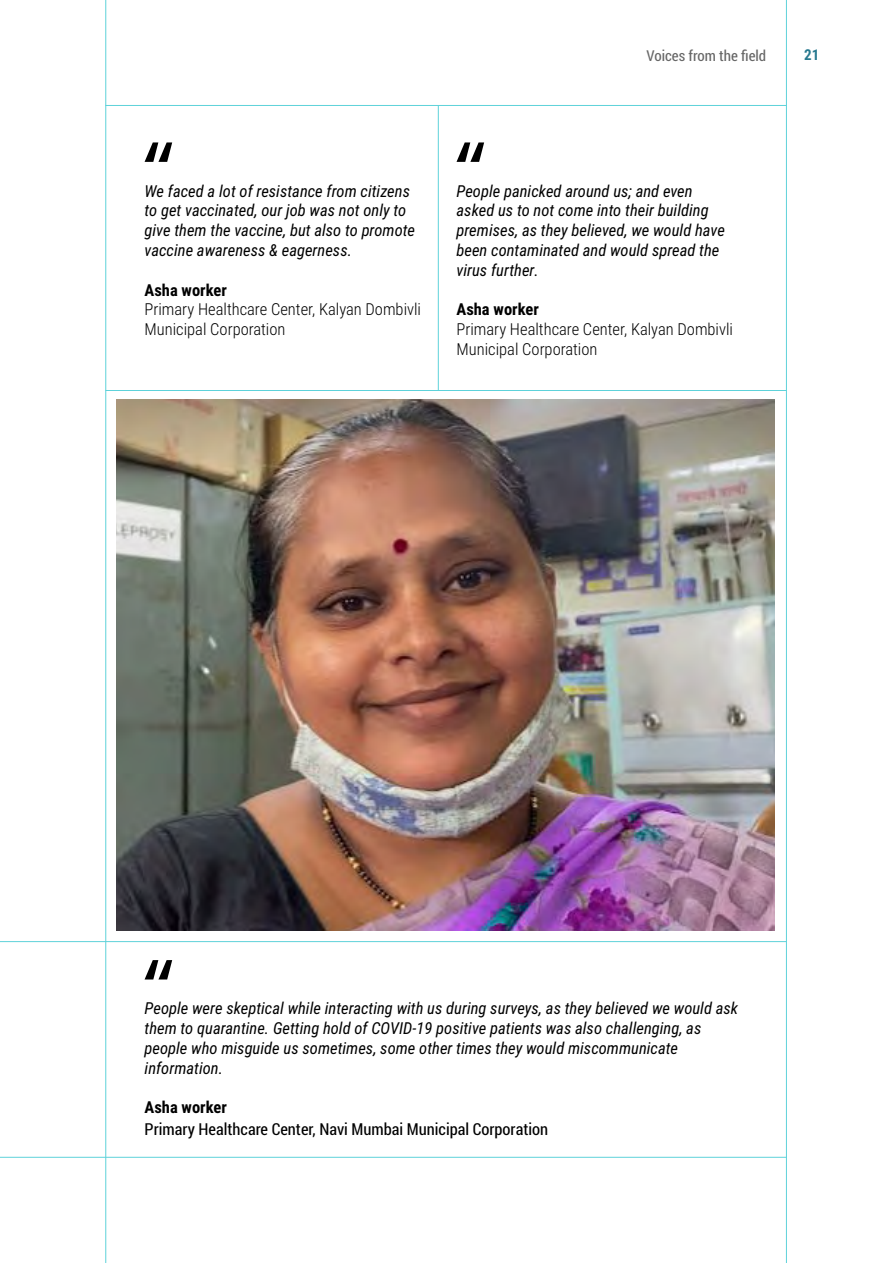
<style>
.page{position:relative;width:893px;height:1263px;background:#fff}
.page>*{position:absolute;margin:0;border:0;box-sizing:border-box;transform-origin:0 0}
.t1{font:85.5px "Poppins";color:#000}
.t2{font:italic 16.5px/19.8px "Roboto Condensed";color:#000}
.t3{font:300 16.5px/19.8px "Roboto Condensed";color:#000}
.t4{font:16.5px "Roboto Condensed";color:#000}
.t5{font:700 16.5px "Roboto Condensed";color:#000}
.t6{font:15px "Roboto Condensed";color:#666}
.t7{font:700 15px "Roboto Condensed";color:#28798f}
</style>
<div class="page">
<hr style="left:0;top:941px;width:786px;height:1px;background:#5ed2da">
<hr style="left:786px;top:0;width:1px;height:1263px;background:#5ed2da">
<hr style="left:0;top:1157px;width:786px;height:1px;background:#5ed2da">
<hr style="left:106px;top:0;width:1px;height:1263px;background:#5ed2da">
<hr style="left:438px;top:105px;width:1px;height:285px;background:#5ed2da">
<hr style="left:106px;top:390px;width:680px;height:1px;background:#5ed2da">
<hr style="left:106px;top:105px;width:680px;height:1px;background:#5ed2da">
<img style="left:116px;top:400px;width:659px;height:531px">
<h1 class="t1" style="left:143px;top:112px;width:34px">“</h1>
<h1 class="t1" style="left:454px;top:112px;width:34px">“</h1>
<p class="t6" style="left:647px;top:45px;width:121px">Voices from the field</p>
<p class="t7" style="left:804px;top:49px;width:17px">21</p>
<p class="t2" style="left:145px;top:183px;width:272px">We faced a lot of resistance from citizens to get vaccinated, our job was not only to give them the vaccine, but also to promote vaccine awareness &amp; eagerness.</p>
<p class="t5" style="left:145px;top:283px;width:84px">Asha worker</p>
<p class="t3" style="left:145px;top:301px;width:278px">Primary Healthcare Center, Kalyan Dombivli<br>Municipal Corporation</p>
<p class="t2" style="left:456px;top:183px;width:270px">People panicked around us; and even asked us to not come into their building premises, as they believed, we would have been contaminated and would spread the virus further.</p>
<p class="t5" style="left:456px;top:303px;width:84px">Asha worker</p>
<p class="t3" style="left:456px;top:321px;width:278px">Primary Healthcare Center, Kalyan Dombivli<br>Municipal Corporation</p>
<h1 class="t1" style="left:143px;top:930px;width:34px">“</h1>
<p class="t2" style="left:145px;top:1000px;width:595px">People were skeptical while interacting with us during surveys, as they believed we would ask them to quarantine. Getting hold of COVID-19 positive patients was also challenging, as people who misguide us sometimes, some other times they would miscommunicate information.</p>
<p class="t5" style="left:145px;top:1101px;width:84px">Asha worker</p>
<p class="t4" style="left:145px;top:1117px;width:405px">Primary Healthcare Center, Navi Mumbai Municipal Corporation</p>
</div>
